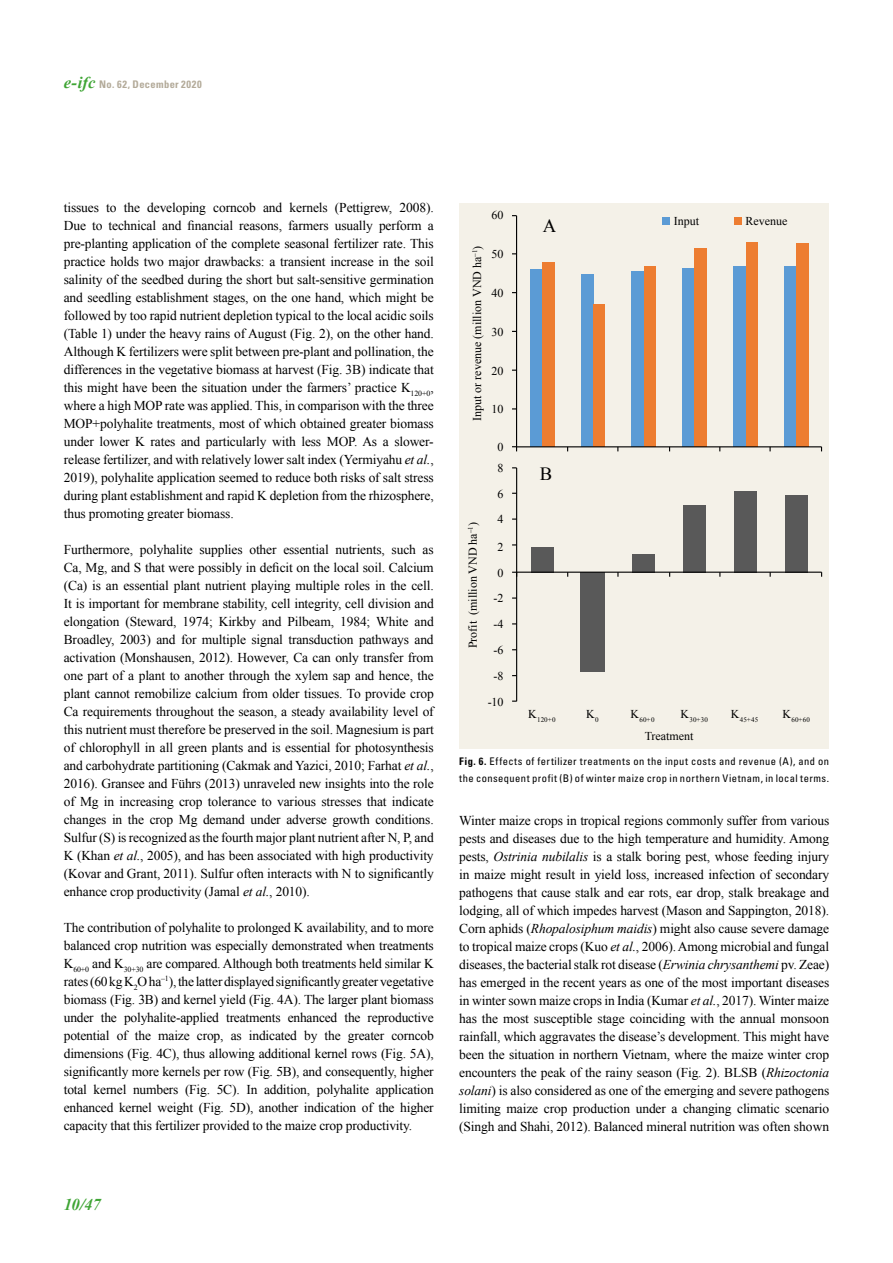
<style>
.page{position:relative;width:893px;height:1263px;background:#fff}
.page>*{position:absolute;margin:0;border:0;box-sizing:border-box;transform-origin:0 0}
.t1{font:18.6px "Times New Roman";color:#000}
.t2{font:italic 700 16.5px "Times New Roman";color:#3fa535}
.t3{font:13.5px/18px "Times New Roman";letter-spacing:-.01em;color:#000;text-align:justify}
.t4{font:12px "Times New Roman";color:#000}
.t5{font:condensed 10.5px/16.5px "Univers LT Pro";letter-spacing:.045em;color:#000}
.t6{font:700 condensed 10.5px "Univers LT Std";letter-spacing:.035em;color:#b3aa99}
.t7{font:7.05px "Times New Roman";color:#000}
.s1{font-family:"Times New Roman";font-style:italic;font-stretch:normal;font-size:16.5px;color:#3fa535}
.s2{font-style:italic}
.s3{font-family:"Univers LT Std";font-weight:700}
</style>
<div class="page">
<div style="left:459px;top:204px;width:370px;height:545px;background:#f4f1e8"></div>
<div style="left:785px;top:495px;width:23px;height:78px;background:#595959"></div>
<div style="left:734px;top:491px;width:23px;height:82px;background:#595959"></div>
<div style="left:683px;top:505px;width:23px;height:68px;background:#595959"></div>
<div style="left:632px;top:554px;width:23px;height:19px;background:#595959"></div>
<div style="left:581px;top:573px;width:24px;height:99px;background:#595959"></div>
<div style="left:531px;top:547px;width:23px;height:26px;background:#595959"></div>
<hr style="left:516px;top:468px;width:1px;height:233px;background:#000">
<hr style="left:517px;top:572px;width:305px;height:1px;background:#000">
<div style="left:785px;top:267px;width:11px;height:180px;background:#5b9bd5"></div>
<div style="left:796px;top:244px;width:13px;height:203px;background:#ed7d31"></div>
<div style="left:733px;top:267px;width:13px;height:180px;background:#5b9bd5"></div>
<div style="left:746px;top:242px;width:11px;height:205px;background:#ed7d31"></div>
<div style="left:683px;top:268px;width:11px;height:179px;background:#5b9bd5"></div>
<div style="left:694px;top:248px;width:13px;height:199px;background:#ed7d31"></div>
<div style="left:631px;top:271px;width:13px;height:176px;background:#5b9bd5"></div>
<div style="left:644px;top:267px;width:11px;height:180px;background:#ed7d31"></div>
<div style="left:581px;top:274px;width:12px;height:173px;background:#5b9bd5"></div>
<div style="left:593px;top:304px;width:12px;height:143px;background:#ed7d31"></div>
<div style="left:530px;top:270px;width:12px;height:177px;background:#5b9bd5"></div>
<div style="left:542px;top:262px;width:13px;height:185px;background:#ed7d31"></div>
<hr style="left:516px;top:216px;width:1px;height:231px;background:#000">
<hr style="left:517px;top:446px;width:304px;height:1px;background:#000">
<svg style="left:512px;top:446px;width:5px;height:5px"></svg>
<div style="left:662px;top:217px;width:8px;height:8px;background:#5b9bd5"></div>
<div style="left:734px;top:217px;width:8px;height:8px;background:#ed7d31"></div>
<p class="t6" style="left:64px;top:78px;width:140px"><span class="s1">e-ifc</span> No. 62, December 2020</p>
<p class="t3" style="left:64px;top:198px;width:372px">tissues to the developing corncob and kernels (Pettigrew, 2008).<br>Due to technical and financial reasons, farmers usually perform a pre-planting application of the complete seasonal fertilizer rate. This practice holds two major drawbacks: a transient increase in the soil salinity of the seedbed during the short but salt-sensitive germination and seedling establishment stages, on the one hand, which might be followed by too rapid nutrient depletion typical to the local acidic soils (Table 1) under the heavy rains of August (Fig. 2), on the other hand.<br>Although K fertilizers were split between pre-plant and pollination, the differences in the vegetative biomass at harvest (Fig. 3B) indicate that this might have been the situation under the farmers’ practice K<sub>120+0</sub>, where a high MOP rate was applied. This, in comparison with the three MOP+polyhalite treatments, most of which obtained greater biomass under lower K rates and particularly with less MOP. As a slower&shy;release fertilizer, and with relatively lower salt index (Yermiyahu <span class="s2">et al.</span>, 2019), polyhalite application seemed to reduce both risks of salt stress during plant establishment and rapid K depletion from the rhizosphere, thus promoting greater biomass.</p>
<p class="t3" style="left:64px;top:540px;width:372px">Furthermore, polyhalite supplies other essential nutrients, such as Ca, Mg, and S that were possibly in deficit on the local soil. Calcium (Ca) is an essential plant nutrient playing multiple roles in the cell.<br>It is important for membrane stability, cell integrity, cell division and elongation (Steward, 1974; Kirkby and Pilbeam, 1984; White and Broadley, 2003) and for multiple signal transduction pathways and activation (Monshausen, 2012). However, Ca can only transfer from one part of a plant to another through the xylem sap and hence, the plant cannot remobilize calcium from older tissues. To provide crop Ca requirements throughout the season, a steady availability level of this nutrient must therefore be preserved in the soil. Magnesium is part of chlorophyll in all green plants and is essential for photosynthesis and carbohydrate partitioning (Cakmak and Yazici, 2010; Farhat <span class="s2">et al.</span>, 2016). Gransee and Führs (2013) unraveled new insights into the role of Mg in increasing crop tolerance to various stresses that indicate changes in the crop Mg demand under adverse growth conditions.<br>Sulfur (S) is recognized as the fourth major plant nutrient after N, P, and K (Khan <span class="s2">et al.</span>, 2005), and has been associated with high productivity (Kovar and Grant, 2011). Sulfur often interacts with N to significantly enhance crop productivity (Jamal <span class="s2">et al.</span>, 2010).</p>
<p class="t3" style="left:64px;top:918px;width:372px">The contribution of polyhalite to prolonged K availability, and to more balanced crop nutrition was especially demonstrated when treatments K<sub>60+0</sub> and K<sub>30+30</sub> are compared. Although both treatments held similar K rates (60kgK<sub>2</sub>Oha<sup>–1</sup>), the latter displayed significantly greater vegetative biomass (Fig. 3B) and kernel yield (Fig. 4A). The larger plant biomass under the polyhalite-applied treatments enhanced the reproductive potential of the maize crop, as indicated by the greater corncob dimensions (Fig. 4C), thus allowing additional kernel rows (Fig. 5A), significantly more kernels per row (Fig. 5B), and consequently, higher total kernel numbers (Fig. 5C). In addition, polyhalite application enhanced kernel weight (Fig. 5D), another indication of the higher capacity that this fertilizer provided to the maize crop productivity.</p>
<p class="t4" style="left:491px;top:207px;width:13px">60</p>
<p class="t4" style="left:469px;top:421px;width:177px;rotate:-90deg">Input or revenue (million VND ha<sup>–1</sup>)</p>
<p class="t4" style="left:491px;top:246px;width:13px">50</p>
<p class="t4" style="left:491px;top:285px;width:13px">40</p>
<p class="t4" style="left:491px;top:324px;width:13px">30</p>
<p class="t4" style="left:491px;top:362px;width:13px">20</p>
<p class="t4" style="left:491px;top:401px;width:13px">10</p>
<p class="t4" style="left:497px;top:439px;width:7px">0</p>
<p class="t4" style="left:498px;top:460px;width:7px">8</p>
<p class="t4" style="left:465px;top:648px;width:128px;rotate:-90deg">Profit (million VND ha<sup>–1</sup>)</p>
<p class="t4" style="left:498px;top:485px;width:7px">6</p>
<p class="t4" style="left:498px;top:511px;width:7px">4</p>
<p class="t4" style="left:498px;top:539px;width:7px">2</p>
<p class="t4" style="left:498px;top:564px;width:7px">0</p>
<p class="t4" style="left:494px;top:590px;width:11px">-2</p>
<p class="t4" style="left:494px;top:616px;width:11px">-4</p>
<p class="t4" style="left:494px;top:642px;width:11px">-6</p>
<p class="t4" style="left:494px;top:668px;width:11px">-8</p>
<p class="t4" style="left:488px;top:694px;width:17px">-10</p>
<h1 class="t1" style="left:543px;top:214px;width:15px">A</h1>
<p class="t4" style="left:674px;top:213px;width:27px">Input</p>
<p class="t4" style="left:745px;top:213px;width:43px">Revenue</p>
<p class="t7" style="left:529px;top:466px;width:29px"><sup>K</sup>120+0</p>
<h1 class="t1" style="left:540px;top:462px;width:14px">B</h1>
<p class="t7" style="left:528px;top:714px;width:29px"><sup>K</sup>120+0</p>
<p class="t4" style="left:586px;top:705px;width:14px">K<sub>0</sub></p>
<p class="t7" style="left:631px;top:714px;width:25px"><sup>K</sup>60+0</p>
<p class="t7" style="left:681px;top:714px;width:29px"><sup>K</sup>30+30</p>
<p class="t7" style="left:731px;top:714px;width:29px"><sup>K</sup>45+45</p>
<p class="t7" style="left:783px;top:714px;width:29px"><sup>K</sup>60+60</p>
<p class="t4" style="left:645px;top:728px;width:50px">Treatment</p>
<p class="t5" style="left:459px;top:753px;width:371px"><span class="s3">Fig. 6.</span> Effects of fertilizer treatments on the input costs and revenue (A), and on the consequent profit (B) of winter maize crop in northern Vietnam, in local terms.</p>
<p class="t3" style="left:459px;top:811px;width:372px">Winter maize crops in tropical regions commonly suffer from various pests and diseases due to the high temperature and humidity. Among pests, <span class="s2">Ostrinia nubilalis</span> is a stalk boring pest, whose feeding injury in maize might result in yield loss, increased infection of secondary pathogens that cause stalk and ear rots, ear drop, stalk breakage and lodging, all of which impedes harvest (Mason and Sappington, 2018).<br>Corn aphids (<span class="s2">Rhopalosiphum maidis</span>) might also cause severe damage to tropical maize crops (Kuo <span class="s2">et al.</span>, 2006). Among microbial and fungal diseases, the bacterial stalk rot disease (<span class="s2">Erwinia chrysanthemi</span> pv. Zeae) has emerged in the recent years as one of the most important diseases in winter sown maize crops in India (Kumar <span class="s2">et al.</span>, 2017). Winter maize has the most susceptible stage coinciding with the annual monsoon rainfall, which aggravates the disease’s development. This might have been the situation in northern Vietnam, where the maize winter crop encounters the peak of the rainy season (Fig. 2). BLSB (<span class="s2">Rhizoctonia solani</span>) is also considered as one of the emerging and severe pathogens limiting maize crop production under a changing climatic scenario (Singh and Shahi, 2012). Balanced mineral nutrition was often shown</p>
<p class="t2" style="left:64px;top:1193px;width:38px">10/47</p>
</div>
